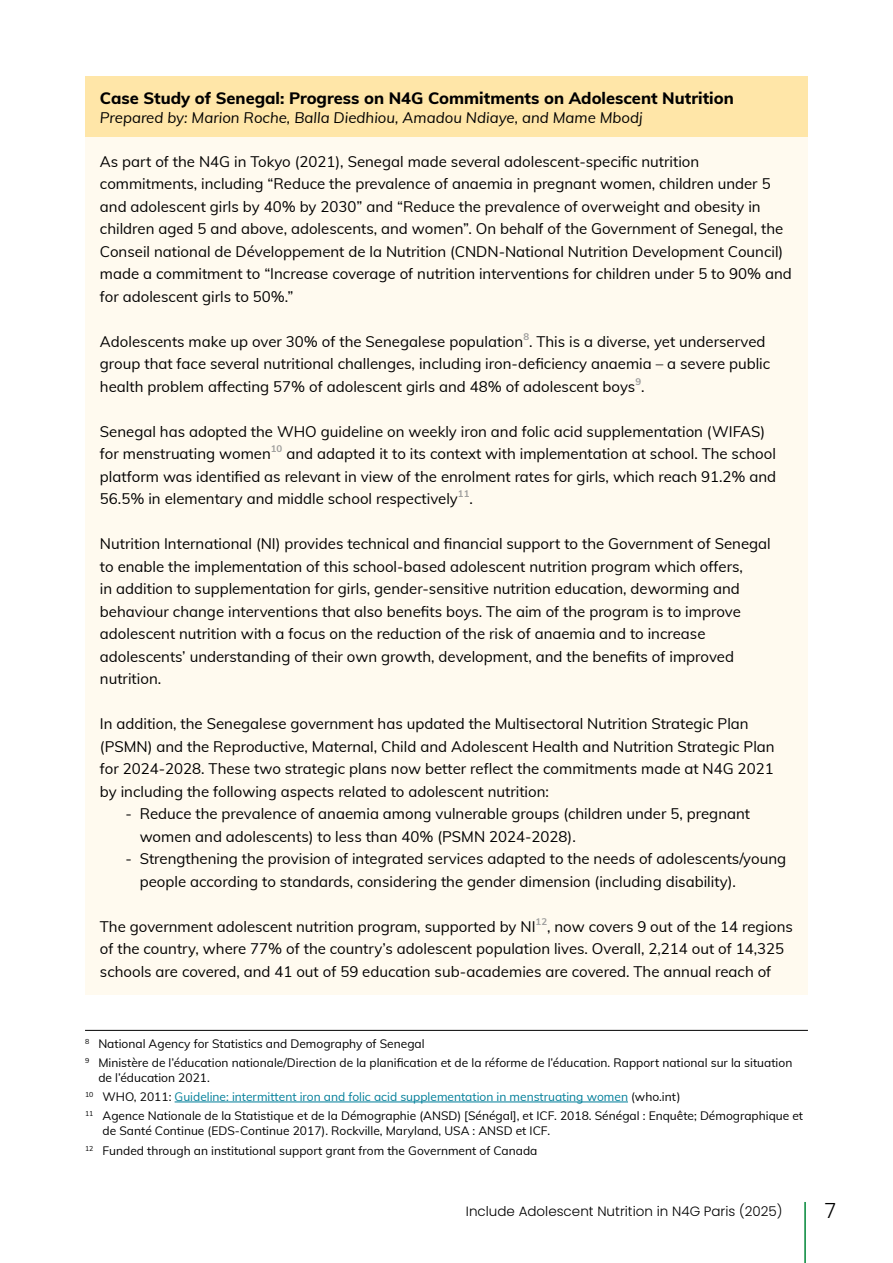
<style>
.page{position:relative;width:893px;height:1263px;background:#fff}
.page>*{position:absolute;margin:0;border:0;box-sizing:border-box;transform-origin:0 0}
.t1{font:300 21px "Poppins";color:#000}
.t2{font:800 16.5px "Muli";color:#000}
.t3{font:15px/22.5px "Muli";color:#000}
.t4{font:italic 15px "Muli";color:#000}
.t5{font:300 13.5px "Poppins";color:#000}
.t6{font:12px/19.2px "Muli";color:#000}
.t7{font:700 9.6px "Muli";color:#9d9d9c}
.s1{color:#007e99}
</style>
<div class="page">
<hr style="left:804px;top:1202px;width:2px;height:61px;background:#008738">
<div style="left:85px;top:77px;width:723px;height:918px;background:#fffaef"></div>
<div style="left:85px;top:77px;width:723px;height:60px;background:#ffe6a8"></div>
<hr style="left:85px;top:1030px;width:723px;height:1px;background:#000">
<hr style="left:175px;top:1102px;width:453px;height:1px;background:#007e99">
<p class="t2" style="left:100px;top:86px;width:635px">Case Study of Senegal: Progress on N4G Commitments on Adolescent Nutrition</p>
<p class="t4" style="left:100px;top:107px;width:544px">Prepared by: Marion Roche, Balla Diedhiou, Amadou Ndiaye, and Mame Mbodj</p>
<p class="t3" style="left:100px;top:149px;width:693px">As part of the N4G in Tokyo (2021), Senegal made several adolescent-specific nutrition commitments, including “Reduce the prevalence of anaemia in pregnant women, children under 5 and adolescent girls by 40% by 2030” and “Reduce the prevalence of overweight and obesity in children aged 5 and above, adolescents, and women”. On behalf of the Government of Senegal, the Conseil national de Développement de la Nutrition (CNDN-National Nutrition Development Council) made a commitment to “Increase coverage of nutrition interventions for children under 5 to 90% and for adolescent girls to 50%.”</p>
<p class="t3" style="left:100px;top:329px;width:667px">Adolescents make up over 30% of the Senegalese population . This is a diverse, yet underserved</p>
<p class="t7" style="left:523px;top:329px;width:7px">8</p>
<p class="t3" style="left:100px;top:352px;width:672px">group that face several nutritional challenges, including iron-deficiency anaemia – a severe public health problem affecting 57% of adolescent girls and 48% of adolescent boys .</p>
<p class="t7" style="left:635px;top:374px;width:7px">9</p>
<p class="t3" style="left:100px;top:419px;width:667px">Senegal has adopted the WHO guideline on weekly iron and folic acid supplementation (WIFAS) for menstruating women</p>
<p class="t7" style="left:271px;top:442px;width:13px">10</p>
<p class="t3" style="left:100px;top:442px;width:678px;text-align:justify;text-indent:186px">and adapted it to its context with implementation at school. The school platform was identified as relevant in view of the enrolment rates for girls, which reach 91.2% and 56.5% in elementary and middle school respectively</p>
<p class="t7" style="left:458px;top:487px;width:13px">11</p>
<p class="t3" style="left:469px;top:487px;width:5px">.</p>
<p class="t3" style="left:100px;top:532px;width:672px">Nutrition International (NI) provides technical and financial support to the Government of Senegal to enable the implementation of this school-based adolescent nutrition program which offers,<br>in addition to supplementation for girls, gender-sensitive nutrition education, deworming and behaviour change interventions that also benefits boys. The aim of the program is to improve adolescent nutrition with a focus on the reduction of the risk of anaemia and to increase adolescents’ understanding of their own growth, development, and the benefits of improved nutrition.</p>
<p class="t3" style="left:100px;top:712px;width:676px">In addition, the Senegalese government has updated the Multisectoral Nutrition Strategic Plan (PSMN) and the Reproductive, Maternal, Child and Adolescent Health and Nutrition Strategic Plan for 2024-2028. These two strategic plans now better reflect the commitments made at N4G 2021 by including the following aspects related to adolescent nutrition:</p>
<p class="t3" style="left:140px;top:802px;width:612px;text-indent:-14px">- Reduce the prevalence of anaemia among vulnerable groups (children under 5, pregnant women and adolescents) to less than 40% (PSMN 2024-2028).</p>
<p class="t3" style="left:140px;top:847px;width:648px;text-indent:-14px">- Strengthening the provision of integrated services adapted to the needs of adolescents/young people according to standards, considering the gender dimension (including disability).</p>
<p class="t3" style="left:100px;top:914px;width:437px">The government adolescent nutrition program, supported by NI</p>
<p class="t7" style="left:536px;top:914px;width:13px">12</p>
<p class="t3" style="left:100px;top:914px;width:695px;text-indent:447px">, now covers 9 out of the 14 regions of the country, where 77% of the country’s adolescent population lives. Overall, 2,214 out of 14,325 schools are covered, and 41 out of 59 education sub-academies are covered. The annual reach of</p>
<p class="t6" style="left:85px;top:1033px;width:709px"><sup>8</sup> National Agency for Statistics and Demography of Senegal<br><sup>9</sup> Ministère de l’éducation nationale/Direction de la planification et de la réforme de l’éducation. Rapport national sur la situation</p>
<p class="t6" style="left:85px;top:1067px;width:720px;text-indent:13px">de l’éducation 2021.<br><sup>10</sup> WHO, 2011: <span class="s1">Guideline: intermittent iron and folic acid supplementation in menstruating women</span> (who.int)<br><sup>11</sup> Agence Nationale de la Statistique et de la Démographie (ANSD) [Sénégal], et ICF. 2018. Sénégal : Enquête; Démographique et</p>
<p class="t6" style="left:85px;top:1121px;width:467px;text-indent:18px">de Santé Continue (EDS-Continue 2017). Rockville, Maryland, USA : ANSD et ICF.<br><sup>12</sup> Funded through an institutional support grant from the Government of Canada</p>
<p class="t5" style="left:466px;top:1203px;width:318px">Include Adolescent Nutrition in N4G Paris (2025)</p>
<h1 class="t1" style="left:825px;top:1198px;width:13px">7</h1>
</div>
